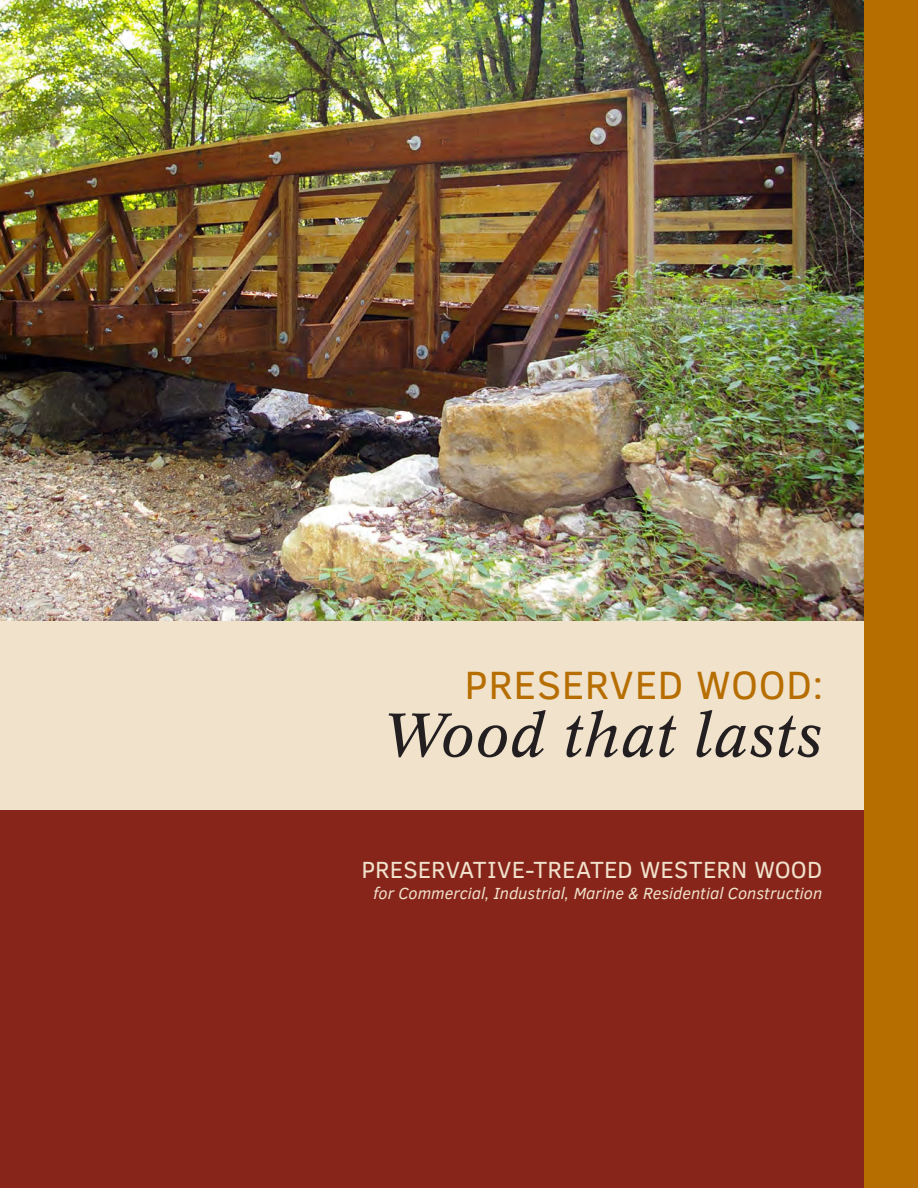
<style>
.page{position:relative;width:918px;height:1188px;background:#fff}
.page>*{position:absolute;margin:0;border:0;box-sizing:border-box;transform-origin:0 0}
.t1{font:italic 60px "Concorde";letter-spacing:-.015em;color:#231f20}
.t2{font:40.5px "Clear Sans";letter-spacing:.01em;color:#b76e00}
.t3{font:24px "Clear Sans";letter-spacing:.01em;color:#f1e2cc}
.t4{font:italic 16.5px "Clear Sans";color:#f1e2cc}
</style>
<div class="page">
<div style="left:0;top:606px;width:867px;height:217px;background:#f1e2cc"></div>
<div style="left:1px;top:810px;width:863px;height:378px;background:#87251a"></div>
<img style="left:0;top:0;width:864px;height:621px">
<div style="left:864px;top:0;width:54px;height:1188px;background:#b76e00"></div>
<p class="t2" style="left:465px;top:658px;width:360px">PRESERVED WOOD:</p>
<p class="t1" style="left:385px;top:698px;width:440px">Wood that lasts</p>
<p class="t3" style="left:361px;top:853px;width:462px">PRESERVATIVE-TREATED WESTERN WOOD</p>
<p class="t4" style="left:374px;top:882px;width:450px">for Commercial, Industrial, Marine &amp; Residential Construction</p>
</div>
